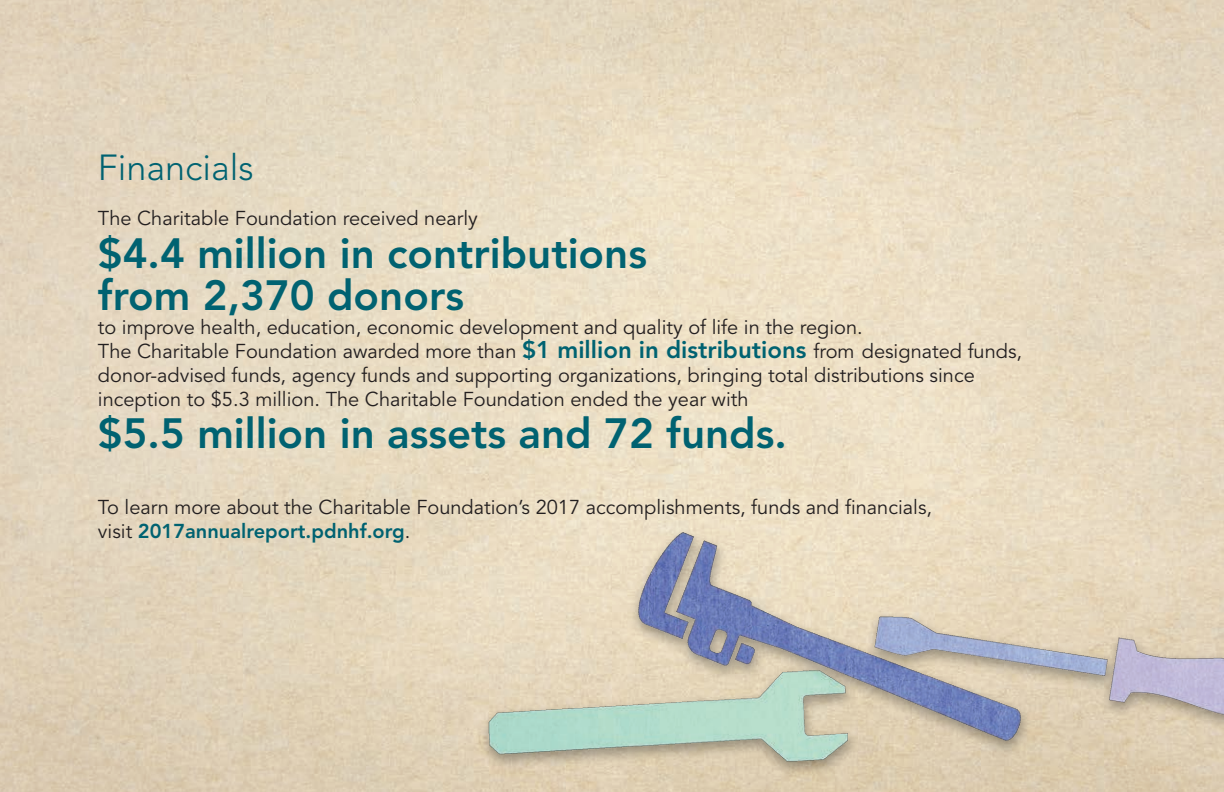
<style>
.page{position:relative;width:1224px;height:792px;background:#fff}
.page>*{position:absolute;margin:0;border:0;box-sizing:border-box;transform-origin:0 0}
.t1{font:800 42px/42.4px "Avenir LT Std";color:#006271}
.t2{font:300 36px "Avenir LT Std";color:#006271}
.t3{font:20px/24px "Avenir LT Std";color:#231f20}
.s1{font-weight:800;font-size:24px;color:#006271}
.s2{font-weight:800;color:#006271}
</style>
<div class="page">
<img style="left:475px;top:518px;width:749px;height:264px">
<h2 class="t2" style="left:98px;top:146px;width:157px">Financials</h2>
<p class="t3" style="left:98px;top:207px;width:382px">The Charitable Foundation received nearly</p>
<h1 class="t1" style="left:98px;top:232px;width:551px">$4.4 million in contributions from 2,370 donors</h1>
<p class="t3" style="left:98px;top:316px;width:926px">to improve health, education, economic development and quality of life in the region.<br>The Charitable Foundation awarded more than <span class="s1">$1 million in distributions</span> from designated funds, donor-advised funds, agency funds and supporting organizations, bringing total distributions since inception to $5.3 million. The Charitable Foundation ended the year with</p>
<h1 class="t1" style="left:98px;top:413px;width:690px">$5.5 million in assets and 72 funds.</h1>
<p class="t3" style="left:98px;top:496px;width:836px">To learn more about the Charitable Foundation’s 2017 accomplishments, funds and financials, visit <span class="s2">2017annualreport.pdnhf.org</span>.</p>
</div>
